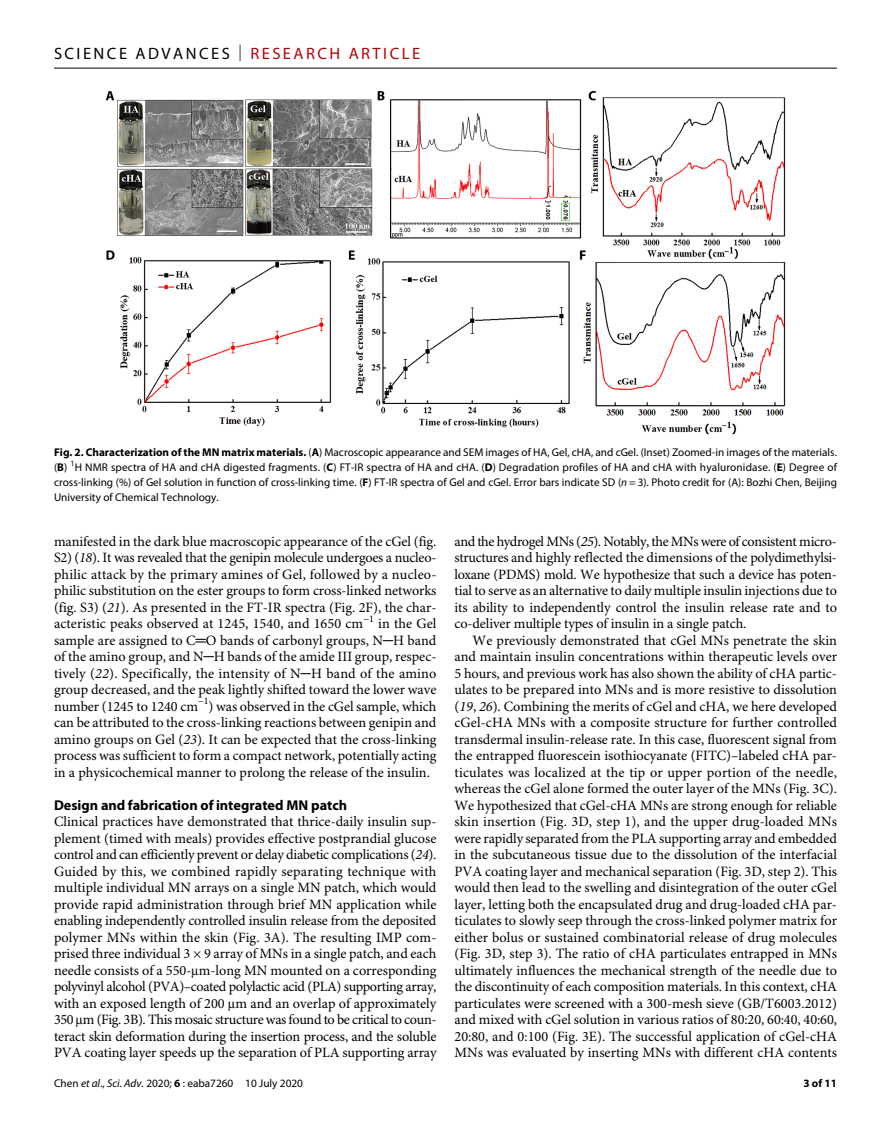
<style>
.page{position:relative;width:891px;height:1134px;background:#fff}
.page>*{position:absolute;margin:0;border:0;box-sizing:border-box;transform-origin:0 0}
.t1{font:16.5px "Myriad Pro";letter-spacing:.15em;color:#000}
.t2{font:14.25px/16.5px "Minion Pro";letter-spacing:-.005em;color:#000;text-align:justify}
.t3{font:700 14.25px "Myriad Pro";color:#000}
.t4{font:11.25px/15px "Myriad Pro";color:#000;text-align:justify}
.t5{font:700 11.25px "Myriad Pro";color:#000}
.s1{font-weight:300}
.s2{color:#b10508}
.s3{font-weight:700}
.s4{font-style:italic}
.s5{font-family:"STIX General"}
</style>
<div class="page">
<hr style="left:54px;top:68px;width:783px;height:1px;background:#000">
<img style="left:106px;top:90px;width:680px;height:345px">
<p class="t1" style="left:54px;top:40px;width:368px">SCIENCE ADVANCES <span class="s1">|</span> <span class="s2">RESEARCH ARTICLE</span></p>
<p class="t4" style="left:54px;top:445px;width:785px"><span class="s3">Fig. 2. Characterization of the MN matrix materials.</span> (<span class="s3">A</span>) Macroscopic appearance and SEM images of HA, Gel, cHA, and cGel. (Inset) Zoomed-in images of the materials. (<span class="s3">B</span>) <sup>1</sup>H NMR spectra of HA and cHA digested fragments. (<span class="s3">C</span>) FT-IR spectra of HA and cHA. (<span class="s3">D</span>) Degradation profiles of HA and cHA with hyaluronidase. (<span class="s3">E</span>) Degree of cross-linking (%) of Gel solution in function of cross-linking time. (<span class="s3">F</span>) FT-IR spectra of Gel and cGel. Error bars indicate SD (<span class="s4">n</span> = 3). Photo credit for (A): Bozhi Chen, Beijing University of Chemical Technology.</p>
<p class="t2" style="left:54px;top:534px;width:384px">manifested in the dark blue macroscopic appearance of the cGel (fig.<br>S2) (<span class="s4">18</span>). It was revealed that the genipin molecule undergoes a nucleo&shy;philic attack by the primary amines of Gel, followed by a nucleo&shy;philic substitution on the ester groups to form cross-linked networks (fig. S3) (<span class="s4">21</span>). As presented in the FT-IR spectra (Fig. 2F), the char&shy;acteristic peaks observed at 1245, 1540, and 1650 cm<sup>−1</sup> in the Gel sample are assigned to C<span class="s5">═</span>O bands of carbonyl groups, N<span class="s5">─</span>H band of the amino group, and N<span class="s5">─</span>H bands of the amide III group, respec&shy;tively (<span class="s4">22</span>). Specifically, the intensity of N<span class="s5">─</span>H band of the amino group decreased, and the peak lightly shifted toward the lower wave number (1245 to 1240 cm<sup>−1</sup>) was observed in the cGel sample, which can be attributed to the cross-linking reactions between genipin and amino groups on Gel (<span class="s4">23</span>). It can be expected that the cross-linking process was sufficient to form a compact network, potentially acting in a physicochemical manner to prolong the release of the insulin.</p>
<p class="t3" style="left:54px;top:793px;width:295px">Design and fabrication of integrated MN patch</p>
<p class="t2" style="left:54px;top:815px;width:384px">Clinical practices have demonstrated that thrice-daily insulin sup&shy;plement (timed with meals) provides effective postprandial glucose control and can efficiently prevent or delay diabetic complications (<span class="s4">24</span>).<br>Guided by this, we combined rapidly separating technique with multiple individual MN arrays on a single MN patch, which would provide rapid administration through brief MN application while enabling independently controlled insulin release from the deposited polymer MNs within the skin (Fig. 3A). The resulting IMP com&shy;prised three individual 3 × 9 array of MNs in a single patch, and each needle consists of a 550- m-long MN mounted on a corresponding polyvinyl alcohol (PVA)–coated polylactic acid (PLA) supporting array, with an exposed length of 200 m and an overlap of approximately 350 m (Fig. 3B). This mosaic structure was found to be critical to coun&shy;teract skin deformation during the insertion process, and the soluble PVA coating layer speeds up the separation of PLA supporting array</p>
<p class="t4" style="left:54px;top:1076px;width:250px">Chen <span class="s4">et al</span>., <span class="s4">Sci. Adv.</span> 2020; <span class="s3">6</span> : eaba7260 10 July 2020</p>
<p class="t2" style="left:455px;top:534px;width:384px">and the hydrogel MNs (<span class="s4">25</span>). Notably, the MNs were of consistent micro&shy;structures and highly reflected the dimensions of the polydimethylsi&shy;loxane (PDMS) mold. We hypothesize that such a device has poten&shy;tial to serve as an alternative to daily multiple insulin injections due to its ability to independently control the insulin release rate and to co-deliver multiple types of insulin in a single patch.</p>
<p class="t2" style="left:455px;top:633px;width:384px;text-indent:18px">We previously demonstrated that cGel MNs penetrate the skin and maintain insulin concentrations within therapeutic levels over 5 hours, and previous work has also shown the ability of cHA partic&shy;ulates to be prepared into MNs and is more resistive to dissolution (<span class="s4">19</span>, <span class="s4">26</span>). Combining the merits of cGel and cHA, we here developed cGel-cHA MNs with a composite structure for further controlled transdermal insulin-release rate. In this case, fluorescent signal from the entrapped fluorescein isothiocyanate (FITC)–labeled cHA par&shy;ticulates was localized at the tip or upper portion of the needle, whereas the cGel alone formed the outer layer of the MNs (Fig. 3C).<br>We hypothesized that cGel-cHA MNs are strong enough for reliable skin insertion (Fig. 3D, step 1), and the upper drug-loaded MNs were rapidly separated from the PLA supporting array and embedded in the subcutaneous tissue due to the dissolution of the interfacial PVA coating layer and mechanical separation (Fig. 3D, step 2). This would then lead to the swelling and disintegration of the outer cGel layer, letting both the encapsulated drug and drug-loaded cHA par&shy;ticulates to slowly seep through the cross-linked polymer matrix for either bolus or sustained combinatorial release of drug molecules (Fig. 3D, step 3). The ratio of cHA particulates entrapped in MNs ultimately influences the mechanical strength of the needle due to the discontinuity of each composition materials. In this context, cHA particulates were screened with a 300-mesh sieve (GB/T6003.2012) and mixed with cGel solution in various ratios of 80:20, 60:40, 40:60, 20:80, and 0:100 (Fig. 3E). The successful application of cGel-cHA MNs was evaluated by inserting MNs with different cHA contents</p>
<p class="t5" style="left:803px;top:1074px;width:35px">3 of 11</p>
</div>
